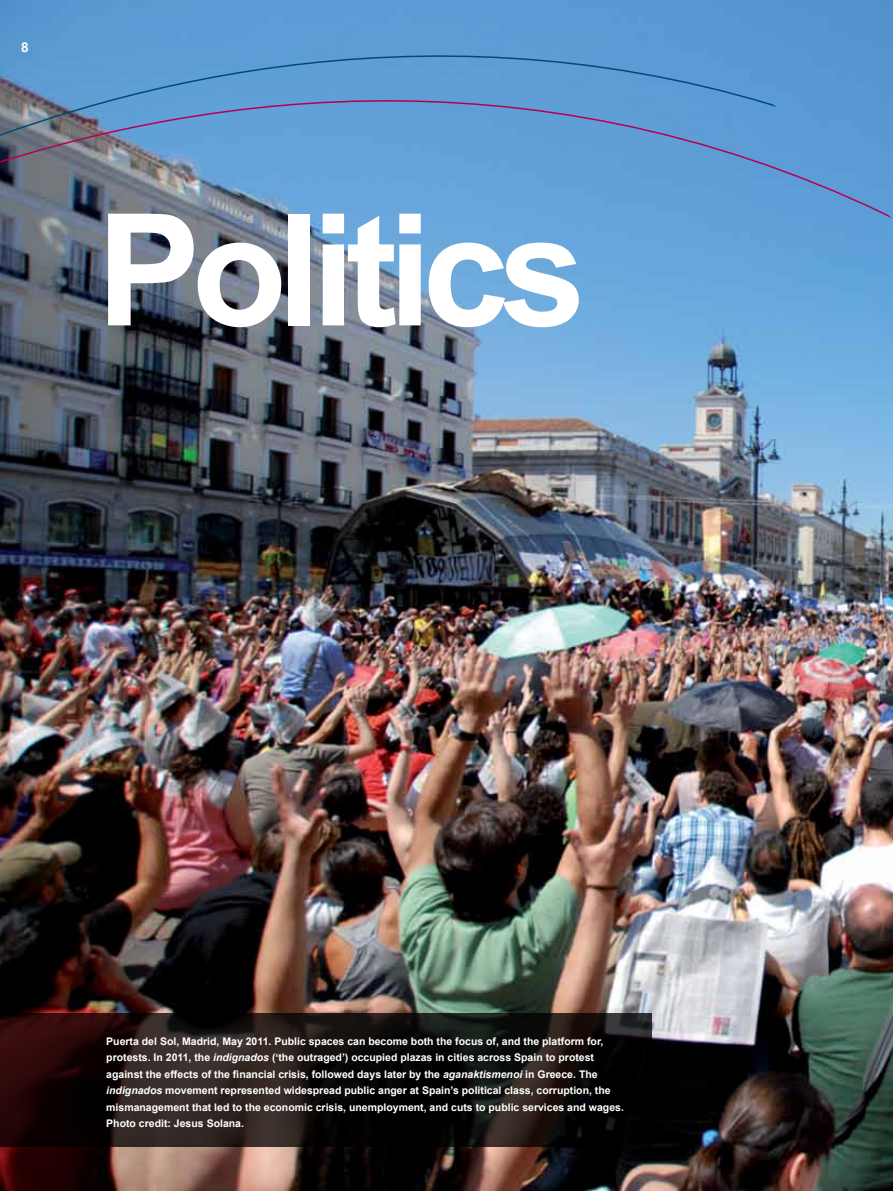
<style>
.page{position:relative;width:893px;height:1191px;background:#fff}
.page>*{position:absolute;margin:0;border:0;box-sizing:border-box;transform-origin:0 0}
.t1{font:700 156px "Arial";letter-spacing:-.06em;color:#fff}
.t2{font:700 13.5px "Arial";color:#fff}
.t3{font:700 10.5px/16.5px "Arial";color:#fff}
.s1{font-style:italic}
</style>
<div class="page">
<img style="left:0;top:364px;width:872px;height:827px">
<svg style="left:0;top:0;width:872px;height:364px;background:#6292be"></svg>
<svg style="left:0;top:1013px;width:652px;height:134px;background:#1a1210"></svg>
<img style="left:872px;top:0;width:21px;height:1191px">
<p class="t2" style="left:21px;top:39px;width:9px">8</p>
<h1 class="t1" style="left:97px;top:168px;width:491px">Politics</h1>
<p class="t3" style="left:106px;top:1033px;width:519px">Puerta del Sol, Madrid, May 2011. Public spaces can become both the focus of, and the platform for, protests. In 2011, the <span class="s1">indignados</span> (‘the outraged’) occupied plazas in cities across Spain to protest against the effects of the financial crisis, followed days later by the <span class="s1">aganaktismenoi</span> in Greece. The <span class="s1">indignados</span> movement represented widespread public anger at Spain’s political class, corruption, the mismanagement that led to the economic crisis, unemployment, and cuts to public services and wages.<br>Photo credit: Jesus Solana.</p>
</div>
